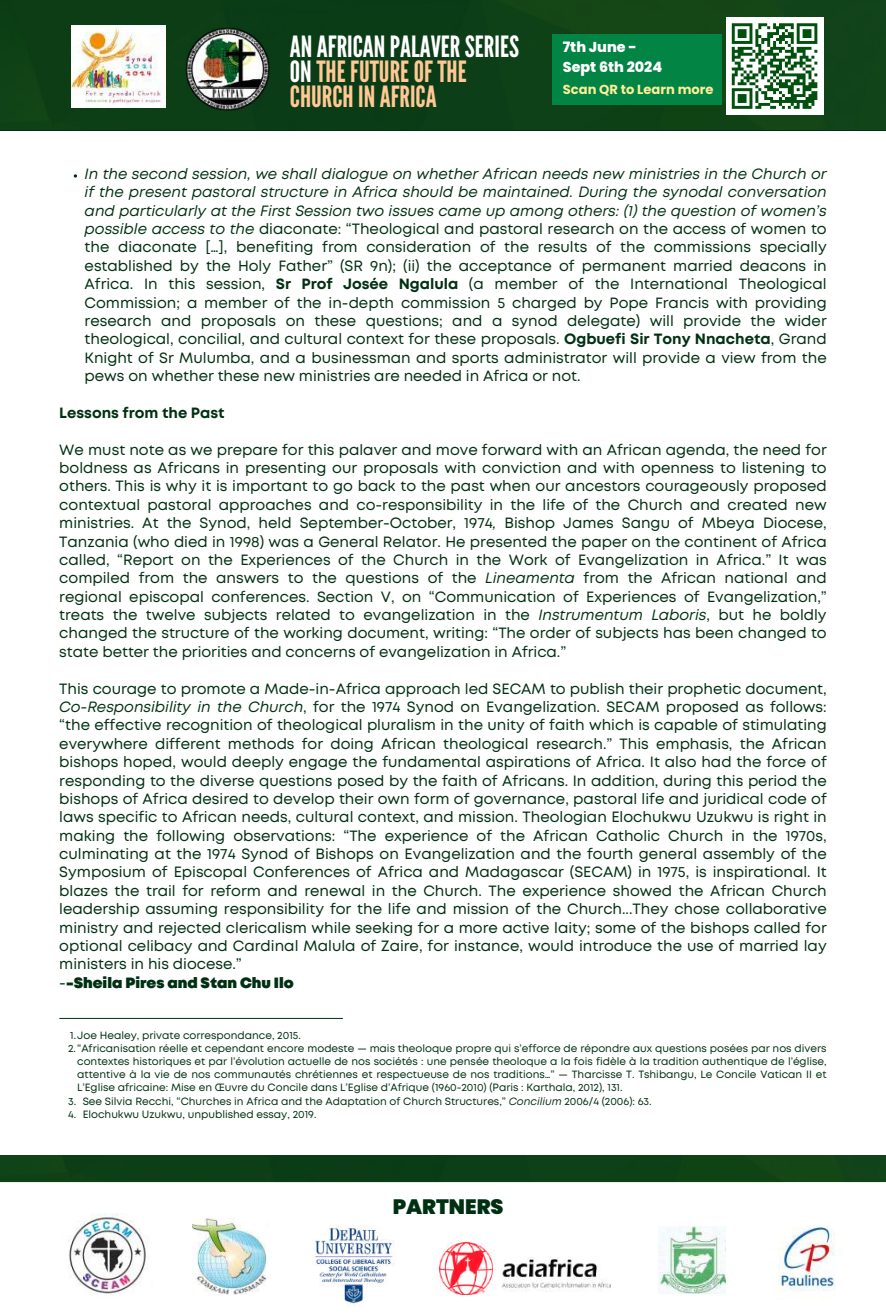
<style>
.page{position:relative;width:886px;height:1313px;background:#fff}
.page>*{position:absolute;margin:0;border:0;box-sizing:border-box;transform-origin:0 0}
.t1{font:29.22px/24.8px "League Gothic";color:#ffc895}
.t2{font:900 20.74px "Poppins";color:#003012}
.t3{font:14.88px/18.4px "Mont";color:#003012;text-align:justify}
.t4{font:700 14.88px "Mont";color:#003012}
.t5{font:800 14.35px/19.7px "Poppins";color:#fff}
.t6{font:700 13.12px "Poppins";color:#ffee97}
.t7{font:10.5px "Mont";color:#003012}
.s1{color:#fff}
.s2{font-style:italic}
.s3{font-weight:700}
.s4{font-weight:900}
</style>
<div class="page">
<img style="left:0;top:0;width:886px;height:130px">
<div style="left:552px;top:34px;width:170px;height:70px;background:#028445"></div>
<img style="left:186px;top:27px;width:83px;height:84px">
<div style="left:726px;top:17px;width:97px;height:98px;background:#fff"></div>
<svg style="left:731px;top:23px;width:87px;height:86px"></svg>
<img style="left:440px;top:1242px;width:170px;height:52px">
<img style="left:778px;top:1227px;width:57px;height:64px">
<img style="left:659px;top:1226px;width:67px;height:67px">
<img style="left:192px;top:1218px;width:75px;height:76px">
<img style="left:68px;top:1213px;width:78px;height:81px">
<img style="left:72px;top:25px;width:93px;height:82px">
<div style="left:0;top:1155px;width:886px;height:27px;background:#0d3f16"></div>
<img style="left:312px;top:1225px;width:83px;height:79px">
<svg style="left:74px;top:174px;width:3px;height:4px"></svg>
<hr style="left:59px;top:1018px;width:284px;height:1px;background:#003012">
<h1 class="t1" style="left:290px;top:35px;width:231px"><span class="s1">AN AFRICAN PALAVER SERIES<br>ON</span> THE FUTURE OF THE<br>CHURCH IN AFRICA</h1>
<p class="t5" style="left:563px;top:37px;width:101px">7th June -<br>Sept 6th 2024</p>
<p class="t6" style="left:563px;top:80px;width:152px">Scan QR to Learn more</p>
<p class="t3" style="left:85px;top:166px;width:744px"><span class="s2">In the second session, we shall dialogue on whether African needs new ministries in the Church or if the present pastoral structure in Africa should be maintained. During the synodal conversation and particularly at the First Session two issues came up among others: (1) the question of women’s possible access to the</span> diaconate: “Theological and pastoral research on the access of women to the diaconate […], benefiting from consideration of the results of the commissions specially established by the Holy Father” (SR 9n); (ii) the acceptance of permanent married deacons in Africa. In this session, <span class="s3">Sr Prof Josée Ngalula</span> (a member of the International Theological Commission; a member of the in-depth commission 5 charged by Pope Francis with providing research and proposals on these questions; and a synod delegate) will provide the wider theological, concilial, and cultural context for these proposals. <span class="s3">Ogbuefi Sir Tony Nnacheta</span>, Grand Knight of Sr Mulumba, and a businessman and sports administrator will provide a view from the pews on whether these new ministries are needed in Africa or not.</p>
<p class="t4" style="left:59px;top:407px;width:167px">Lessons from the Past</p>
<p class="t3" style="left:59px;top:441px;width:769px">We must note as we prepare for this palaver and move forward with an African agenda, the need for boldness as Africans in presenting our proposals with conviction and with openness to listening to others. This is why it is important to go back to the past when our ancestors courageously proposed contextual pastoral approaches and co-responsibility in the life of the Church and created new ministries. At the Synod, held September-October, 1974<span class="s2">,</span> Bishop James Sangu of Mbeya Diocese, Tanzania (who died in 1998) was a General Relator. He presented the paper on the continent of Africa called, “Report on the Experiences of the Church in the Work of Evangelization in Africa.” It was compiled from the answers to the questions of the <span class="s2">Lineamenta</span> from the African national and regional episcopal conferences. Section V, on “Communication of Experiences of Evangelization,” treats the twelve subjects related to evangelization in the <span class="s2">Instrumentum Laboris</span>, but he boldly changed the structure of the working document, writing: “The order of subjects has been changed to state better the priorities and concerns of evangelization in Africa.”</p>
<p class="t3" style="left:59px;top:680px;width:769px;text-align:left">This courage to promote a Made-in-Africa approach led SECAM to publish their prophetic document, <span class="s2">Co-Responsibility in the Church</span>, for the 1974 Synod on Evangelization. SECAM proposed as follows: “the effective recognition of theological pluralism in the unity of faith which is capable of stimulating everywhere different methods for doing African theological research.” This emphasis, the African bishops hoped, would deeply engage the fundamental aspirations of Africa. It also had the force of responding to the diverse questions posed by the faith of Africans. In addition, during this period the bishops of Africa desired to develop their own form of governance, pastoral life and juridical code of laws specific to African needs, cultural context, and mission. Theologian Elochukwu Uzukwu is right in making the following observations: “The experience of the African Catholic Church in the 1970s, culminating at the 1974 Synod of Bishops on Evangelization and the fourth general assembly of the Symposium of Episcopal Conferences of Africa and Madagascar (SECAM) in 1975, is inspirational. It blazes the trail for reform and renewal in the Church. The experience showed the African Church leadership assuming responsibility for the life and mission of the Church...They chose collaborative ministry and rejected clericalism while seeking for a more active laity; some of the bishops called for optional celibacy and Cardinal Malula of Zaire, for instance, would introduce the use of married lay ministers in his diocese.”<br>-<span class="s4">-Sheila Pires and Stan Chu Ilo</span></p>
<p class="t7" style="left:70px;top:1031px;width:232px">1.Joe Healey, private correspondance, 2015.</p>
<p class="t7" style="left:68px;top:1044px;width:760px">2.“Africanisation réelle et cependant encore modeste — mais theoloque propre qui s’efforce de répondre aux questions posées par nos divers</p>
<p class="t7" style="left:77px;top:1057px;width:751px">contextes historiques et par l’évolution actuelle de nos sociétés : une pensée theoloque a la fois fidèle à la tradition authentique de l’église,</p>
<p class="t7" style="left:77px;top:1070px;width:751px">attentive à la vie de nos communautés chrétiennes et respectueuse de nos traditions…” — Tharcisse T. Tshibangu, Le Concile Vatican II et</p>
<p class="t7" style="left:77px;top:1083px;width:547px">L’Eglise africaine: Mise en Œuvre du Concile dans L’Eglise d’Afrique (1960-2010) (Paris : Karthala, 2012), 131.</p>
<p class="t7" style="left:68px;top:1097px;width:585px">3. See Silvia Recchi, “Churches in Africa and the Adaptation of Church Structures,” <span class="s2">Concilium</span> 2006/4 (2006): 63.</p>
<p class="t7" style="left:68px;top:1110px;width:250px">4. Elochukwu Uzukwu, unpublished essay, 2019.</p>
<h2 class="t2" style="left:393px;top:1192px;width:112px">PARTNERS</h2>
</div>
